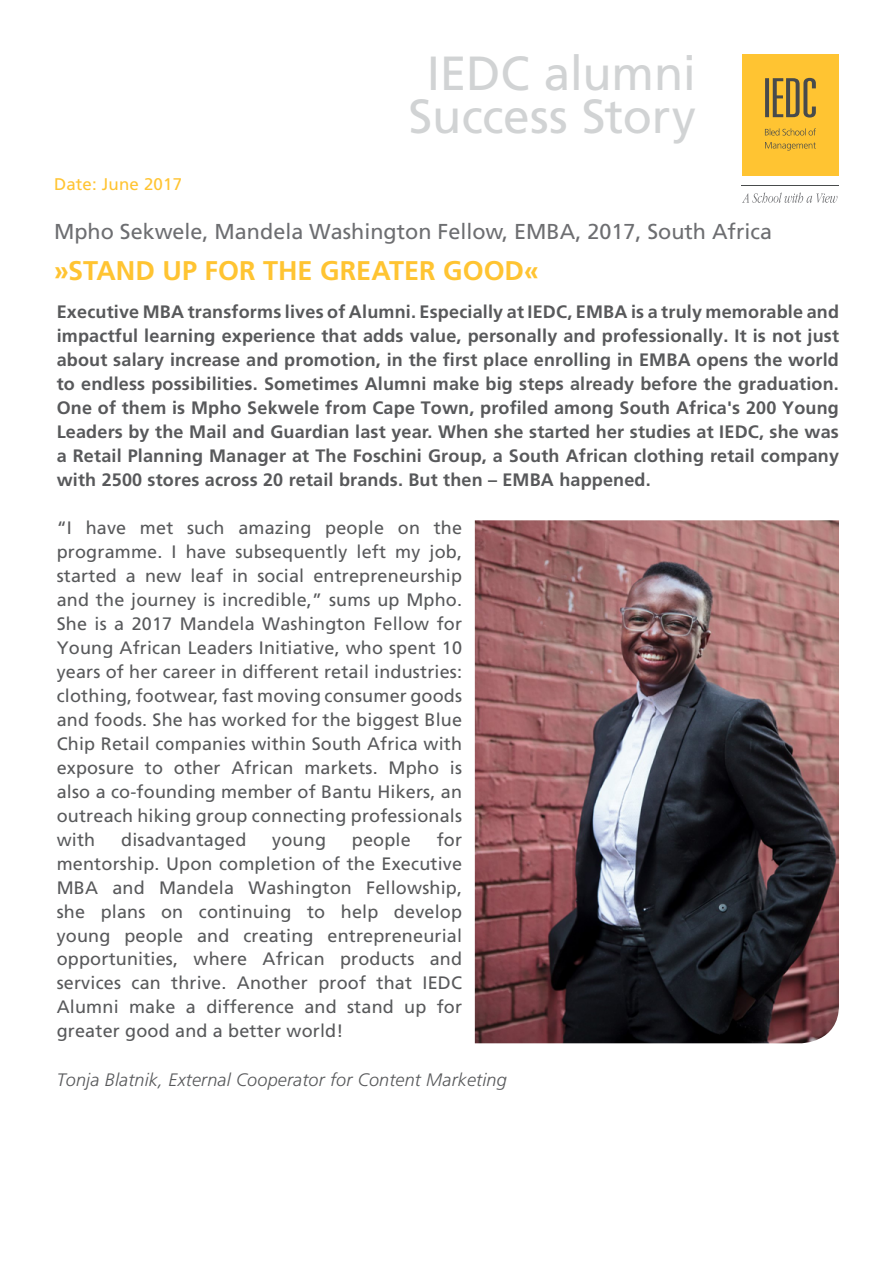
<style>
.page{position:relative;width:893px;height:1263px;background:#fff}
.page>*{position:absolute;margin:0;border:0;box-sizing:border-box;transform-origin:0 0}
.t1{font:47.85px/43.3px "Frutiger LT Std";letter-spacing:-.005em;color:#d1d3d4;text-align:center}
.t2{font:700 27px "Frutiger LT Std";color:#ffc432}
.t3{font:21.6px "Frutiger LT Std";color:#6d6e71}
.t4{font:18px/24px "Frutiger LT Std";letter-spacing:.01em;color:#58595b;text-align:justify}
.t5{font:700 18px/24px "Frutiger LT Std";letter-spacing:.01em;color:#58595b;text-align:justify}
.t6{font:italic 300 18px "Frutiger LT Std";letter-spacing:.01em;color:#58595b}
.t7{font:16.8px "Frutiger LT Std";letter-spacing:.01em;color:#ffc432}
</style>
<div class="page">
<div style="left:742px;top:54px;width:97px;height:121px;background:#ffc432"></div>
<svg style="left:765px;top:128px;width:51px;height:22px"></svg>
<svg style="left:765px;top:78px;width:51px;height:40px"></svg>
<hr style="left:742px;top:185px;width:97px;height:1px;background:#484b4c">
<svg style="left:742px;top:192px;width:95px;height:11px"></svg>
<img style="left:475px;top:520px;width:364px;height:523px">
<h1 class="t1" style="left:409px;top:52px;width:289px">IEDC alumni<br>Success Story</h1>
<p class="t7" style="left:54px;top:174px;width:130px">Date: June 2017</p>
<p class="t3" style="left:54px;top:219px;width:719px">Mpho Sekwele, Mandela Washington Fellow, EMBA, 2017, South Africa</p>
<h2 class="t2" style="left:54px;top:254px;width:486px">»Stand up for the greater good«</h2>
<p class="t5" style="left:57px;top:299px;width:784px">Executive MBA transforms lives of Alumni. Especially at IEDC, EMBA is a truly memorable and impactful learning experience that adds value, personally and professionally. It is not just about salary increase and promotion, in the first place enrolling in EMBA opens the world to endless possibilities. Sometimes Alumni make big steps already before the graduation.<br>One of them is Mpho Sekwele from Cape Town, profiled among South Africa's 200 Young Leaders by the Mail and Guardian last year. When she started her studies at IEDC, she was a Retail Planning Manager at The Foschini Group, a South African clothing retail company with 2500 stores across 20 retail brands. But then – EMBA happened.</p>
<p class="t4" style="left:57px;top:515px;width:407px">“I have met such amazing people on the programme. I have subsequently left my job, started a new leaf in social entrepreneurship and the journey is incredible,” sums up Mpho.<br>She is a 2017 Mandela Washington Fellow for Young African Leaders Initiative, who spent 10 years of her career in different retail industries: clothing, footwear, fast moving consumer goods and foods. She has worked for the biggest Blue Chip Retail companies within South Africa with exposure to other African markets. Mpho is also a co-founding member of Bantu Hikers, an outreach hiking group connecting professionals with</p>
<p class="t4" style="left:57px;top:827px;width:407px;text-indent:380px">for mentorship. Upon completion of the Executive MBA and Mandela Washington Fellowship, she plans on continuing to help develop young people and creating entrepreneurial opportunities, where African products and services can thrive. Another proof that IEDC Alumni make a difference and stand up for greater good and a better world!</p>
<p class="t6" style="left:57px;top:1069px;width:451px">Tonja Blatnik, External Cooperator for Content Marketing</p>
<p class="t4" style="left:121px;top:827px;width:127px">disadvantaged</p>
<p class="t4" style="left:272px;top:827px;width:55px">young</p>
<p class="t4" style="left:352px;top:827px;width:60px">people</p>
</div>
